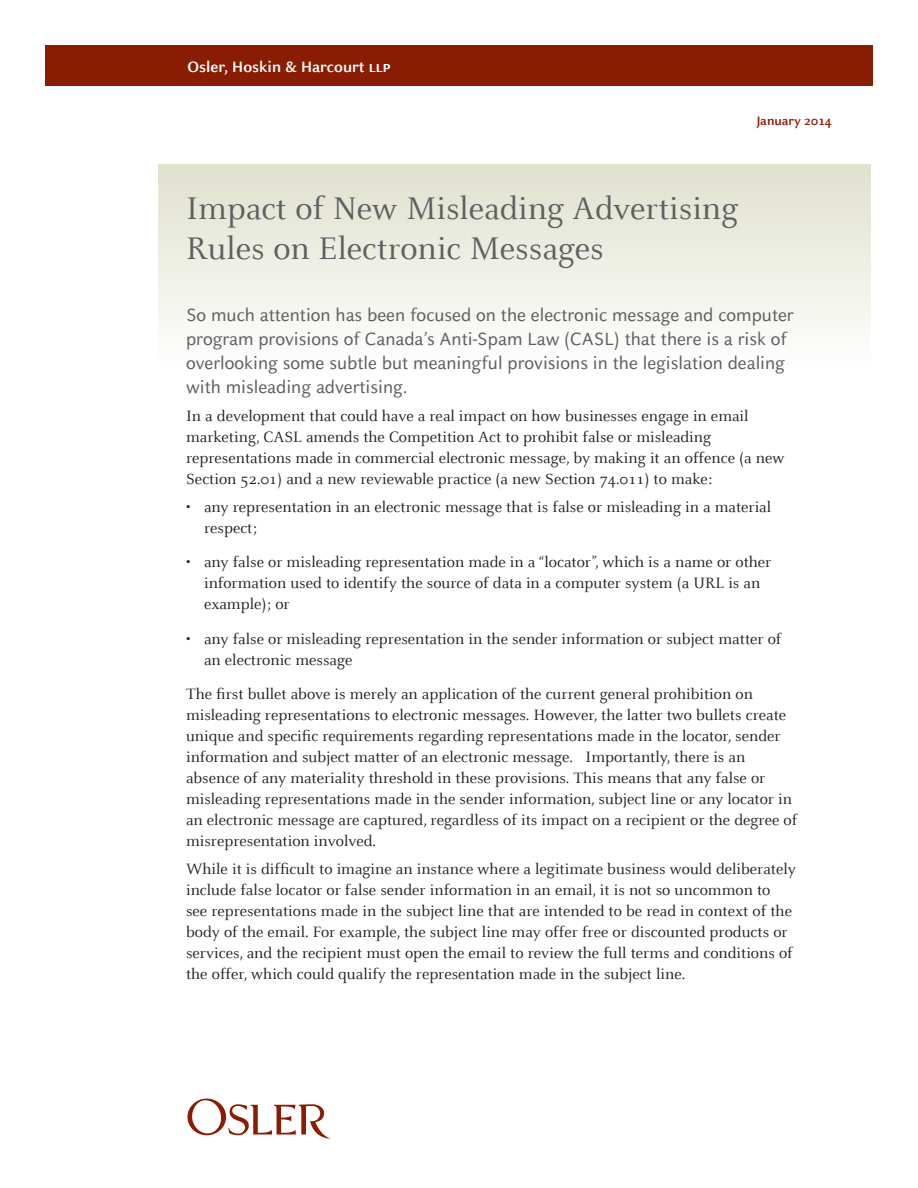
<style>
.page{position:relative;width:918px;height:1188px;background:#fff}
.page>*{position:absolute;margin:0;border:0;box-sizing:border-box;transform-origin:0 0}
.t1{font:34.5px/40.5px "Celeste";color:#5f5f62}
.t2{font:19.5px/24px "Celeste Sans";color:#5f5f62}
.t3{font:16.5px/21px "Celeste";color:#231f20}
.t4{font:700 16.5px "Celeste Sans";color:#fff}
.t5{font:700 13.5px "Celeste Sans";color:#891c02}
.s1{font-family:"Celeste Sans SC"}
</style>
<div class="page">
<div style="left:45px;top:45px;width:828px;height:41px;background:#891c02"></div>
<svg style="left:187px;top:1099px;width:143px;height:40px"></svg>
<div style="left:159px;top:164px;width:712px;height:203px;background:linear-gradient(to bottom,#dfe0cd,#fefefe)"></div>
<p class="t4" style="left:187px;top:57px;width:205px">Osler, Hoskin &amp; Harcourt <span class="s1">llp</span></p>
<p class="t5" style="left:756px;top:113px;width:77px">January 2014</p>
<h1 class="t1" style="left:186px;top:189px;width:554px">Impact of New Misleading Advertising<br>Rules on Electronic Messages</h1>
<p class="t2" style="left:186px;top:303px;width:609px">So much attention has been focused on the electronic message and computer program provisions of Canada’s Anti-Spam Law (CASL) that there is a risk of overlooking some subtle but meaningful provisions in the legislation dealing with misleading advertising.</p>
<p class="t3" style="left:186px;top:406px;width:600px">In a development that could have a real impact on how businesses engage in email marketing, CASL amends the Competition Act to prohibit false or misleading representations made in commercial electronic message, by making it an offence (a new Section 52.01) and a new reviewable practice (a new Section 74.011) to make:</p>
<p class="t3" style="left:204px;top:497px;width:569px;text-indent:-18px">• any representation in an electronic message that is false or misleading in a material respect;</p>
<p class="t3" style="left:204px;top:552px;width:569px;text-indent:-18px">• any false or misleading representation made in a “locator”, which is a name or other information used to identify the source of data in a computer system (a URL is an example); or</p>
<p class="t3" style="left:204px;top:629px;width:579px;text-indent:-18px">• any false or misleading representation in the sender information or subject matter of an electronic message</p>
<p class="t3" style="left:186px;top:684px;width:613px">The first bullet above is merely an application of the current general prohibition on misleading representations to electronic messages. However, the latter two bullets create unique and specific requirements regarding representations made in the locator, sender information and subject matter of an electronic message. Importantly, there is an absence of any materiality threshold in these provisions. This means that any false or misleading representations made in the sender information, subject line or any locator in an electronic message are captured, regardless of its impact on a recipient or the degree of misrepresentation involved.</p>
<p class="t3" style="left:186px;top:859px;width:611px">While it is difficult to imagine an instance where a legitimate business would deliberately include false locator or false sender information in an email, it is not so uncommon to<br>see representations made in the subject line that are intended to be read in context of the body of the email. For example, the subject line may offer free or discounted products or services, and the recipient must open the email to review the full terms and conditions of the offer, which could qualify the representation made in the subject line.</p>
</div>
